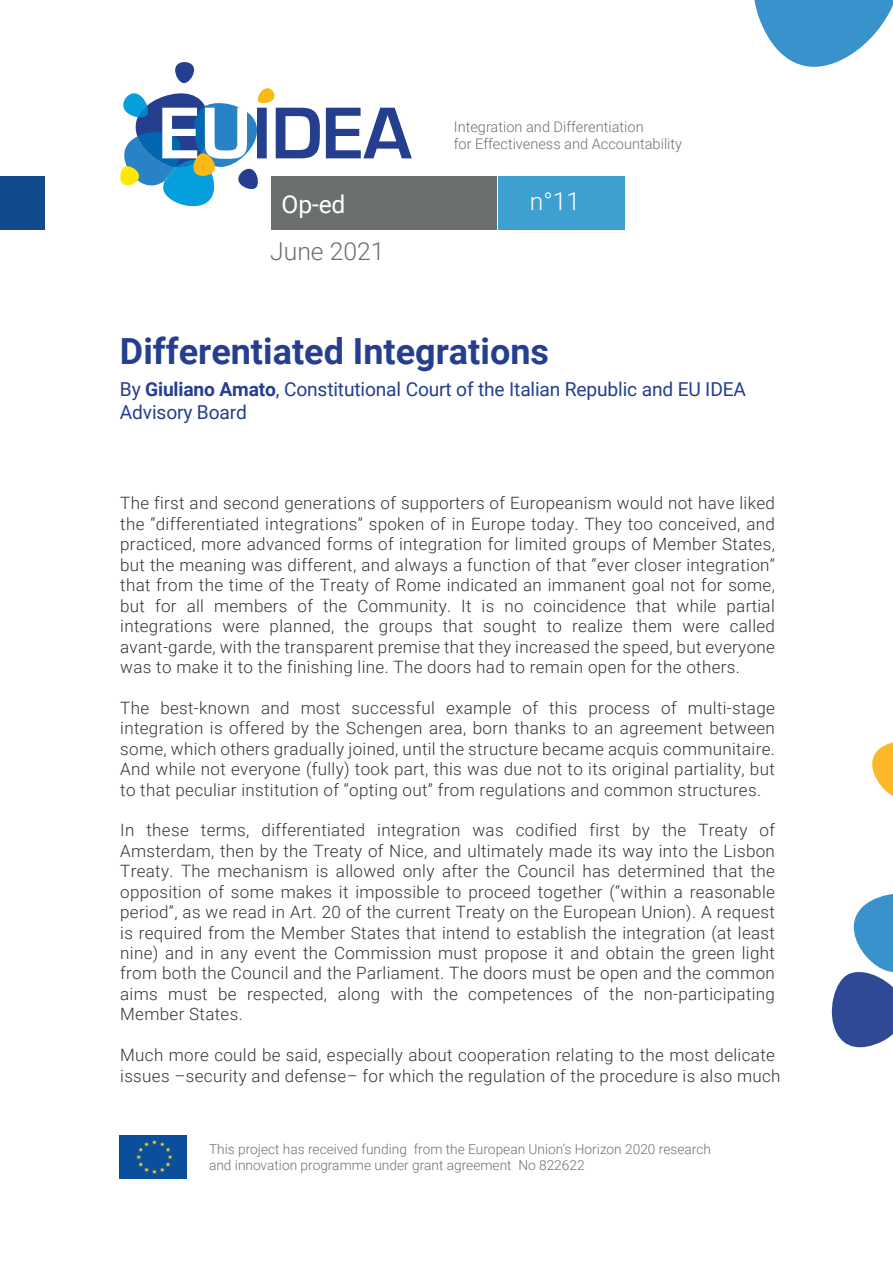
<style>
.page{position:relative;width:893px;height:1263px;background:#fff}
.page>*{position:absolute;margin:0;border:0;box-sizing:border-box;transform-origin:0 0}
.t1{font:700 36px "Roboto";color:#253f8e}
.t2{font:300 24.75px "Roboto";color:#6b6f70}
.t3{font:24.75px "Roboto";color:#fff}
.t4{font:300 24.75px "Roboto";color:#fff}
.t5{font:19.2px/23.1px "Roboto";letter-spacing:-.01em;color:#253f8e}
.t6{font:300 17.1px/20.4px "Roboto";letter-spacing:.02em;color:#363536;text-align:justify}
.t7{font:300 14.55px/17.5px "Roboto";color:#6d7172}
.t8{font:300 13.65px/16.5px "Roboto";color:#6d7172}
.s1{font-weight:700}
</style>
<div class="page">
<svg style="left:831px;top:894px;width:62px;height:154px"></svg>
<img style="left:120px;top:1135px;width:67px;height:44px">
<svg style="left:754px;top:0;width:139px;height:67px"></svg>
<div style="left:271px;top:176px;width:225px;height:54px;background:#6b6f70"></div>
<div style="left:498px;top:176px;width:127px;height:54px;background:#3ea0d1"></div>
<svg style="left:120px;top:62px;width:292px;height:144px"></svg>
<div style="left:0;top:176px;width:45px;height:54px;background:#13498d"></div>
<svg style="left:872px;top:742px;width:21px;height:55px"></svg>
<h2 class="t3" style="left:281px;top:186px;width:66px">Op-ed</h2>
<h2 class="t2" style="left:270px;top:234px;width:116px">June 2021</h2>
<p class="t7" style="left:454px;top:117px;width:230px">Integration and Differentiation<br>for Effectiveness and Accountability</p>
<h2 class="t4" style="left:530px;top:184px;width:52px">n°11</h2>
<h1 class="t1" style="left:120px;top:326px;width:431px">Differentiated Integrations</h1>
<p class="t5" style="left:120px;top:377px;width:627px">By <span class="s1">Giuliano Amato</span>, Constitutional Court of the Italian Republic and EU IDEA<br>Advisory Board</p>
<p class="t6" style="left:120px;top:493px;width:656px">The first and second generations of supporters of Europeanism would not have liked the “differentiated integrations” spoken of in Europe today. They too conceived, and practiced, more advanced forms of integration for limited groups of Member States, but the meaning was different, and always a function of that “ever closer integration” that from the time of the Treaty of Rome indicated an immanent goal not for some, but for all members of the Community. It is no coincidence that while partial integrations were planned, the groups that sought to realize them were called avant-garde, with the transparent premise that they increased the speed, but everyone was to make it to the finishing line. The doors had to remain open for the others.</p>
<p class="t6" style="left:120px;top:697px;width:656px">The best-known and most successful example of this process of multi-stage integration is offered by the Schengen area, born thanks to an agreement between some, which others gradually joined, until the structure became acquis communitaire.<br>And while not everyone (fully) took part, this was due not to its original partiality, but to that peculiar institution of “opting out” from regulations and common structures.</p>
<p class="t6" style="left:120px;top:820px;width:656px">In these terms, differentiated integration was codified first by the Treaty of Amsterdam, then by the Treaty of Nice, and ultimately made its way into the Lisbon Treaty. The mechanism is allowed only after the Council has determined that the opposition of some makes it impossible to proceed together (“within a reasonable period”, as we read in Art. 20 of the current Treaty on the European Union). A request is required from the Member States that intend to establish the integration (at least nine) and in any event the Commission must propose it and obtain the green light from both the Council and the Parliament. The doors must be open and the common aims must be respected, along with the competences of the non-participating Member States.</p>
<p class="t6" style="left:120px;top:1044px;width:662px">Much more could be said, especially about cooperation relating to the most delicate issues –security and defense– for which the regulation of the procedure is also much</p>
<p class="t8" style="left:209px;top:1140px;width:503px">This project has received funding from the European Union’s Horizon 2020 research and innovation programme under grant agreement No 822622</p>
</div>
